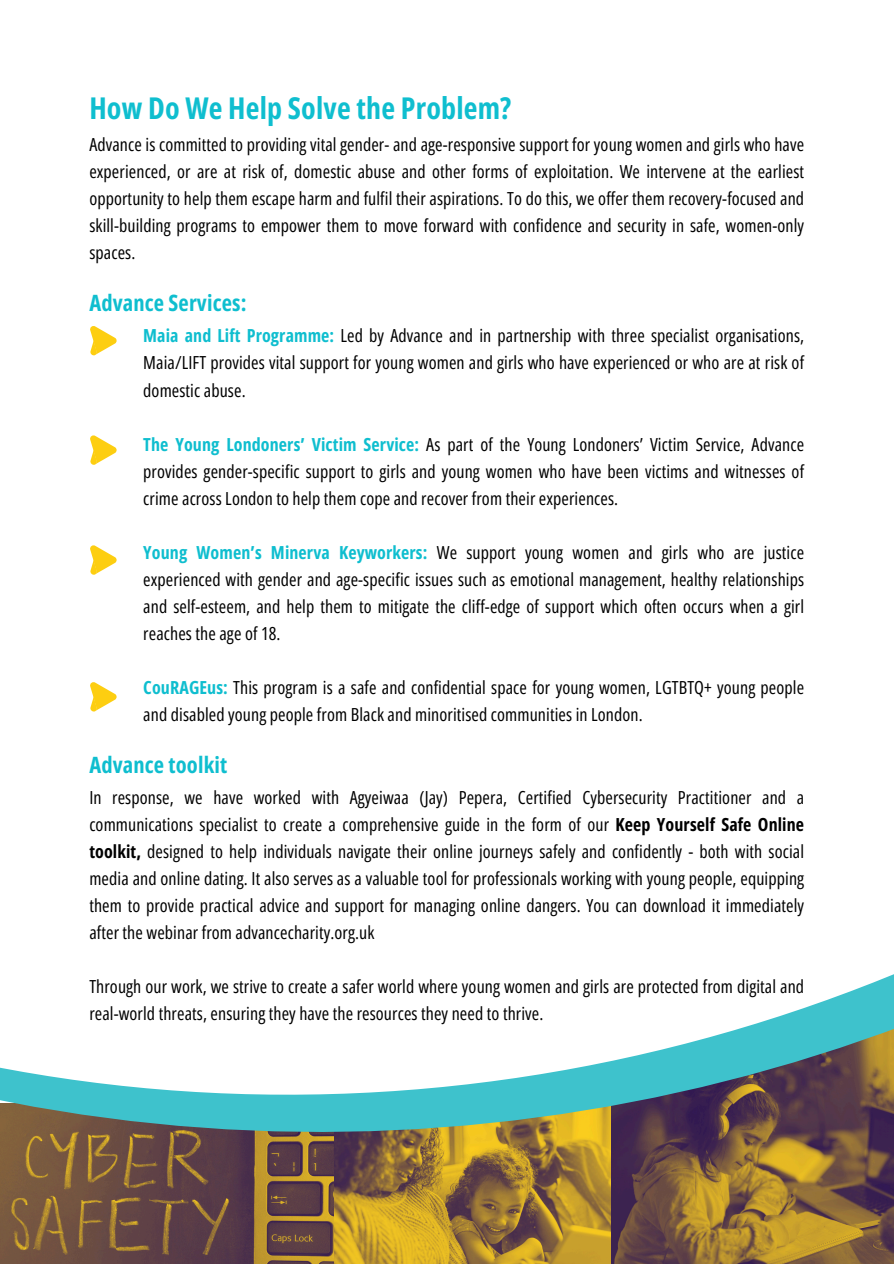
<style>
.page{position:relative;width:894px;height:1264px;background:#fff}
.page>*{position:absolute;margin:0;border:0;box-sizing:border-box;transform-origin:0 0}
.t1{font:700 30px "Open Sans Condensed";letter-spacing:.005em;color:#0fbecf}
.t2{font:700 22.5px "Open Sans Condensed";letter-spacing:.005em;color:#0fbecf}
.t3{font:18px/27px "Open Sans Condensed";letter-spacing:.005em;color:#000;text-align:justify}
.s1{font-weight:700;color:#0fbecf}
.s2{font-weight:700}
</style>
<div class="page">
<img style="left:810px;top:1195px;width:83px;height:68px">
<svg style="left:0;top:974px;width:893px;height:201px"></svg>
<svg style="left:0;top:1129px;width:810px;height:134px;background:#87663b"></svg>
<svg style="left:90px;top:326px;width:27px;height:30px"></svg>
<svg style="left:90px;top:435px;width:27px;height:30px"></svg>
<svg style="left:90px;top:545px;width:27px;height:30px"></svg>
<svg style="left:90px;top:682px;width:27px;height:30px"></svg>
<h1 class="t1" style="left:89px;top:87px;width:423px">How Do We Help Solve the Problem?</h1>
<p class="t3" style="left:89px;top:130px;width:716px">Advance is committed to providing vital gender- and age-responsive support for young women and girls who have experienced, or are at risk of, domestic abuse and other forms of exploitation. We intervene at the earliest opportunity to help them escape harm and fulfil their aspirations. To do this, we offer them recovery-focused and skill-building programs to empower them to move forward with confidence and security in safe, women-only spaces.</p>
<p class="t2" style="left:89px;top:287px;width:159px">Advance Services:</p>
<p class="t3" style="left:143px;top:322px;width:662px"><span class="s1">Maia and Lift Programme:</span> Led by Advance and in partnership with three specialist organisations, Maia/LIFT provides vital support for young women and girls who have experienced or who are at risk of domestic abuse.</p>
<h2 class="t3" style="left:143px;top:430px;width:662px"><span class="s1">The Young Londoners’ Victim Service:</span> As part of the Young Londoners’ Victim Service, Advance provides gender-specific support to girls and young women who have been victims and witnesses of crime across London to help them cope and recover from their experiences.</h2>
<p class="t3" style="left:143px;top:538px;width:662px"><span class="s1">Young Women’s Minerva Keyworkers:</span> We support young women and girls who are justice experienced with gender and age-specific issues such as emotional management, healthy relationships and self-esteem, and help them to mitigate the cliff-edge of support which often occurs when a girl reaches the age of 18.</p>
<p class="t3" style="left:143px;top:673px;width:662px"><span class="s1">CouRAGEus:</span> This program is a safe and confidential space for young women, LGTBTQ+ young people and disabled young people from Black and minoritised communities in London.</p>
<p class="t2" style="left:89px;top:749px;width:139px">Advance toolkit</p>
<p class="t3" style="left:89px;top:783px;width:716px">In response, we have worked with Agyeiwaa (Jay) Pepera, Certified Cybersecurity Practitioner and a communications specialist to create a comprehensive guide in the form of our <span class="s2">Keep Yourself Safe Online toolkit,</span> designed to help individuals navigate their online journeys safely and confidently - both with social media and online dating. It also serves as a valuable tool for professionals working with young people, equipping them to provide practical advice and support for managing online dangers. You can download it immediately after the webinar from advancecharity.org.uk</p>
<p class="t3" style="left:89px;top:972px;width:716px">Through our work, we strive to create a safer world where young women and girls are protected from digital and real-world threats, ensuring they have the resources they need to thrive.</p>
</div>
